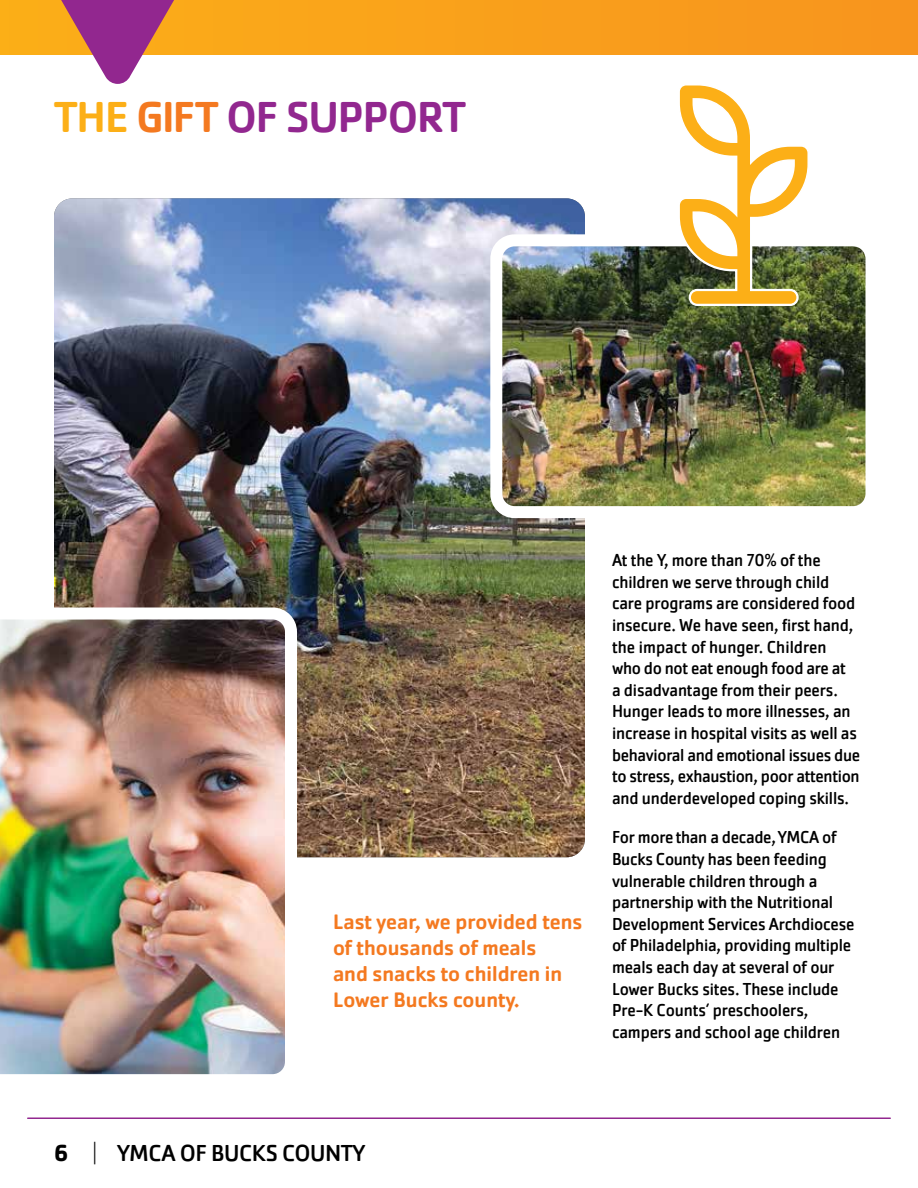
<style>
.page{position:relative;width:918px;height:1188px;background:#fff}
.page>*{position:absolute;margin:0;border:0;box-sizing:border-box;transform-origin:0 0}
.t1{font:500 45px "Cachet Pro";letter-spacing:-.02em;color:#92278f}
.t2{font:24px "Cachet Pro";letter-spacing:-.02em;color:#000}
.t3{font:500 21.75px/26.1px "Cachet Pro";color:#f47920}
.t4{font:18px/21.6px "Cachet Pro";letter-spacing:-.01em;color:#000;scale:.95 1}
.s1{color:#fcaf17}
.s2{color:#f47920}
.s3{font-weight:700}
.s4{font-weight:200}
</style>
<div class="page">
<img style="left:54px;top:198px;width:531px;height:659px">
<img style="left:503px;top:247px;width:362px;height:258px">
<div style="left:490px;top:234px;width:388px;height:284px;border:12px solid #fff;border-radius:18px"></div>
<img style="left:0;top:602px;width:303px;height:473px">
<hr style="left:28px;top:1118px;width:862px;height:1px;background:#92278f">
<svg style="left:676px;top:85px;width:135px;height:223px"></svg>
<svg style="left:0;top:0;width:918px;height:54px;background:#f99f1b"></svg>
<svg style="left:54px;top:0;width:127px;height:84px"></svg>
<h1 class="t1" style="left:54px;top:91px;width:414px"><span class="s1">THE</span> <span class="s2">GIFT</span> OF SUPPORT</h1>
<p class="t3" style="left:333px;top:909px;width:251px">Last year, we provided tens of thousands of meals<br>and snacks to children in<br>Lower Bucks county.</p>
<p class="t4" style="left:612px;top:550px;width:263px">At the Y, more than 70% of the children we serve through child care programs are considered food insecure. We have seen, first hand, the impact of hunger. Children<br>who do not eat enough food are at<br>a disadvantage from their peers.<br>Hunger leads to more illnesses, an increase in hospital visits as well as behavioral and emotional issues due to stress, exhaustion, poor attention and underdeveloped coping skills.</p>
<p class="t4" style="left:612px;top:827px;width:257px">For more than a decade, YMCA of<br>Bucks County has been feeding vulnerable children through a partnership with the Nutritional<br>Development Services Archdiocese of Philadelphia, providing multiple meals each day at several of our<br>Lower Bucks sites. These include<br>Pre-K Counts’ preschoolers, campers and school age children</p>
<h2 class="t2" style="left:54px;top:1139px;width:313px"><span class="s3">6</span> <span class="s4">|</span> YMCA OF BUCKS COUNTY</h2>
</div>
